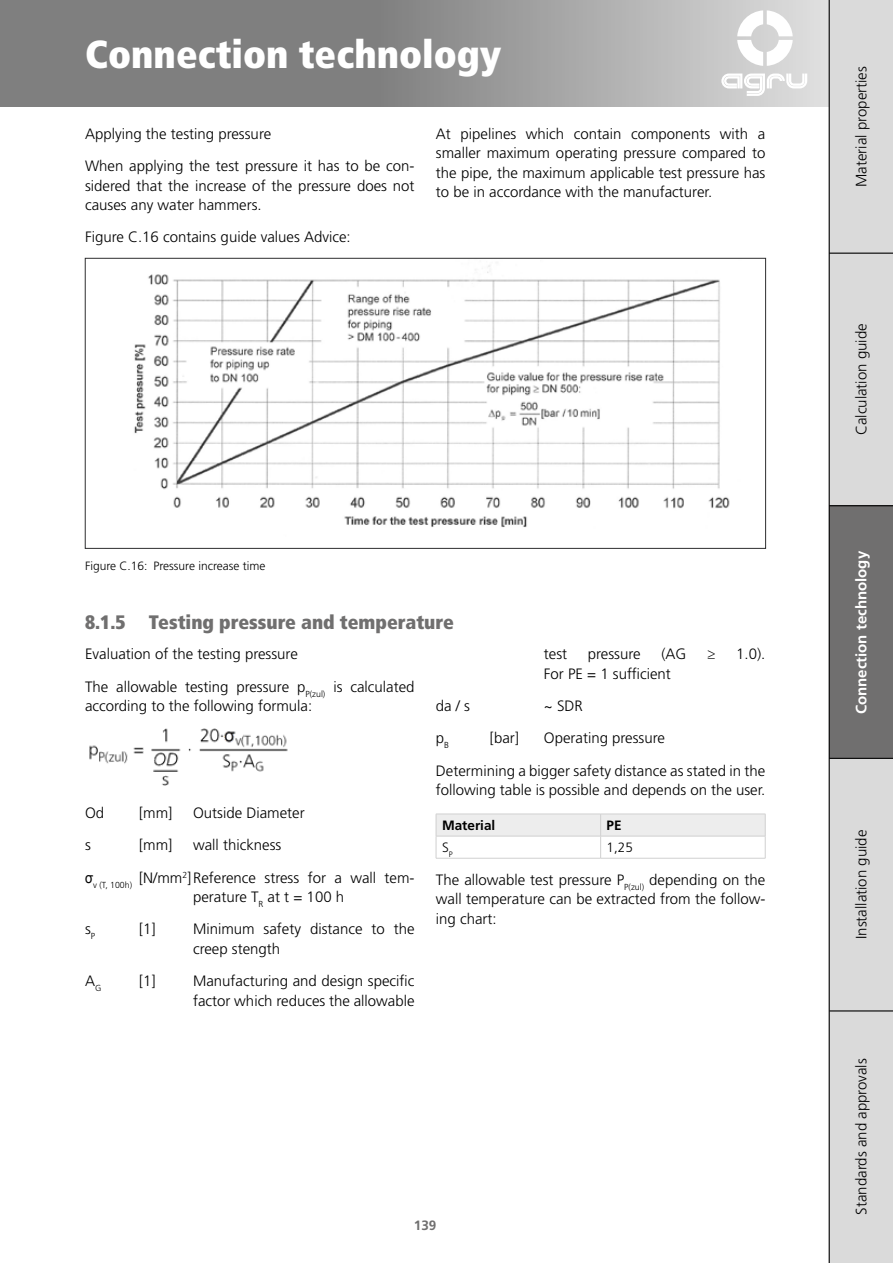
<style>
.page{position:relative;width:893px;height:1263px;background:#fff}
.page>*{position:absolute;margin:0;border:0;box-sizing:border-box;transform-origin:0 0}
.t1{font:900 condensed 39px "Frutiger LT Std";color:#fff}
.t2{font:900 condensed 19.5px "Frutiger LT Std";color:#706f6f}
.t3{font:300 15px/19.5px "Frutiger LT Std";color:#000}
.t4{font:700 15px "Frutiger LT Pro";color:#fff}
.t5{font:700 13.5px "Frutiger LT Std";color:#000}
.t6{font:300 13.5px "Frutiger LT Std";color:#000}
.t7{font:700 13.5px "Frutiger LT Std";color:#706f6f}
.t8{font:300 12px "Frutiger LT Std";color:#000}
.s1{font-family:"Arial Narrow";font-weight:400}
</style>
<div class="page">
<svg style="left:0;top:0;width:829px;height:106px;background:#959595"></svg>
<svg style="left:737px;top:10px;width:56px;height:56px"></svg>
<svg style="left:721px;top:74px;width:86px;height:22px"></svg>
<div style="left:829px;top:0;width:64px;height:254px;background:#dadada"></div>
<div style="left:829px;top:253px;width:64px;height:253px;background:#dadada"></div>
<hr style="left:829px;top:253px;width:64px;height:1px;background:#000">
<div style="left:829px;top:505px;width:64px;height:253px;background:#706f6f"></div>
<div style="left:829px;top:758px;width:64px;height:253px;background:#dadada"></div>
<div style="left:829px;top:1011px;width:64px;height:252px;background:#dadada"></div>
<hr style="left:829px;top:505px;width:64px;height:1px;background:#000">
<hr style="left:829px;top:758px;width:64px;height:1px;background:#000">
<hr style="left:829px;top:1010px;width:64px;height:1px;background:#000">
<hr style="left:829px;top:0;width:1px;height:1263px;background:#000">
<img style="left:134px;top:265px;width:596px;height:263px">
<img style="left:89px;top:728px;width:199px;height:58px">
<hr style="left:436px;top:858px;width:165px;height:1px;background:#d0d0d0">
<hr style="left:601px;top:858px;width:164px;height:1px;background:#d0d0d0">
<svg style="left:436px;top:814px;width:330px;height:44px"></svg>
<h1 class="t1" style="left:85px;top:30px;width:418px">Connection technology</h1>
<p class="t3" style="left:85px;top:118px;width:331px;line-height:32.2px">Applying the testing pressure<br>When applying the test pressure it has to be con-</p>
<p class="t3" style="left:85px;top:176px;width:331px">sidered that the increase of the pressure does not causes any water hammers.</p>
<p class="t3" style="left:85px;top:228px;width:267px">Figure C.16 contains guide values Advice:</p>
<p class="t3" style="left:436px;top:124px;width:331px;text-align:justify">At pipelines which contain components with a smaller maximum operating pressure compared to the pipe, the maximum applicable test pressure has to be in accordance with the manufacturer.</p>
<p class="t8" style="left:85px;top:559px;width:182px">Figure C.16: Pressure increase time</p>
<h2 class="t2" style="left:85px;top:610px;width:370px">8.1.5 Testing pressure and temperature</h2>
<p class="t3" style="left:85px;top:638px;width:331px;line-height:32.2px">Evaluation of the testing pressure<br>The allowable testing pressure p<sub>P(zul)</sub> is calculated</p>
<p class="t3" style="left:85px;top:696px;width:229px">according to the following formula:</p>
<p class="t3" style="left:544px;top:644px;width:25px">test</p>
<p class="t3" style="left:588px;top:644px;width:54px">pressure</p>
<p class="t3" style="left:661px;top:644px;width:27px">(AG</p>
<p class="t3" style="left:707px;top:644px;width:10px">≥</p>
<p class="t3" style="left:736px;top:644px;width:31px">1.0).</p>
<p class="t3" style="left:544px;top:664px;width:129px">For PE = 1 sufficient</p>
<p class="t3" style="left:436px;top:696px;width:36px">da / s</p>
<p class="t3" style="left:544px;top:696px;width:41px">~ SDR</p>
<p class="t3" style="left:436px;top:728px;width:15px">p<sub>B</sub></p>
<p class="t3" style="left:490px;top:728px;width:31px">[bar]</p>
<p class="t3" style="left:436px;top:722px;width:331px;line-height:32.2px;text-align:center">Operating pressure<br>Determining a bigger safety distance as stated in the</p>
<p class="t3" style="left:436px;top:780px;width:331px">following table is possible and depends on the user.</p>
<p class="t5" style="left:442px;top:817px;width:55px">Material</p>
<p class="t5" style="left:607px;top:817px;width:17px">PE</p>
<p class="t6" style="left:442px;top:840px;width:12px">S<sub>P</sub></p>
<p class="t6" style="left:607px;top:840px;width:28px">1,25</p>
<p class="t3" style="left:436px;top:870px;width:331px;text-align:justify">The allowable test pressure P<sub>P(zul)</sub> depending on the wall temperature can be extracted from the follow&shy;ing chart:</p>
<p class="t3" style="left:85px;top:803px;width:21px">Od</p>
<p class="t3" style="left:139px;top:803px;width:35px">[mm]</p>
<p class="t3" style="left:193px;top:803px;width:113px">Outside Diameter</p>
<p class="t3" style="left:85px;top:836px;width:7px">s</p>
<p class="t3" style="left:139px;top:836px;width:35px">[mm]</p>
<p class="t3" style="left:85px;top:829px;width:331px;line-height:32.2px;text-indent:108px">wall thickness<br><span class="s1">σ</span><sub>v</sub> <sub>(T,</sub> <sub>100h)</sub> [N/mm<sup>2</sup>]Reference stress for a wall tem-</p>
<p class="t3" style="left:193px;top:887px;width:153px">perature T<sub>R</sub> at t = 100 h</p>
<p class="t3" style="left:85px;top:920px;width:12px">s<sub>P</sub></p>
<p class="t3" style="left:139px;top:920px;width:18px">[1]</p>
<p class="t3" style="left:193px;top:920px;width:223px">Minimum safety distance to the creep stength</p>
<p class="t3" style="left:85px;top:971px;width:18px">A<sub>G</sub></p>
<p class="t3" style="left:139px;top:971px;width:18px">[1]</p>
<p class="t3" style="left:193px;top:971px;width:223px">Manufacturing and design specific factor which reduces the allowable</p>
<p class="t7" style="left:414px;top:1217px;width:24px">139</p>
<p class="t3" style="left:852px;top:187px;width:122px;rotate:-90deg">Material properties</p>
<p class="t3" style="left:852px;top:435px;width:113px;rotate:-90deg">Calculation guide</p>
<p class="t4" style="left:852px;top:714px;width:165px;rotate:-90deg">Connection technology</p>
<p class="t3" style="left:852px;top:939px;width:111px;rotate:-90deg">Installation guide</p>
<p class="t3" style="left:852px;top:1214px;width:158px;rotate:-90deg">Standards and approvals</p>
</div>
